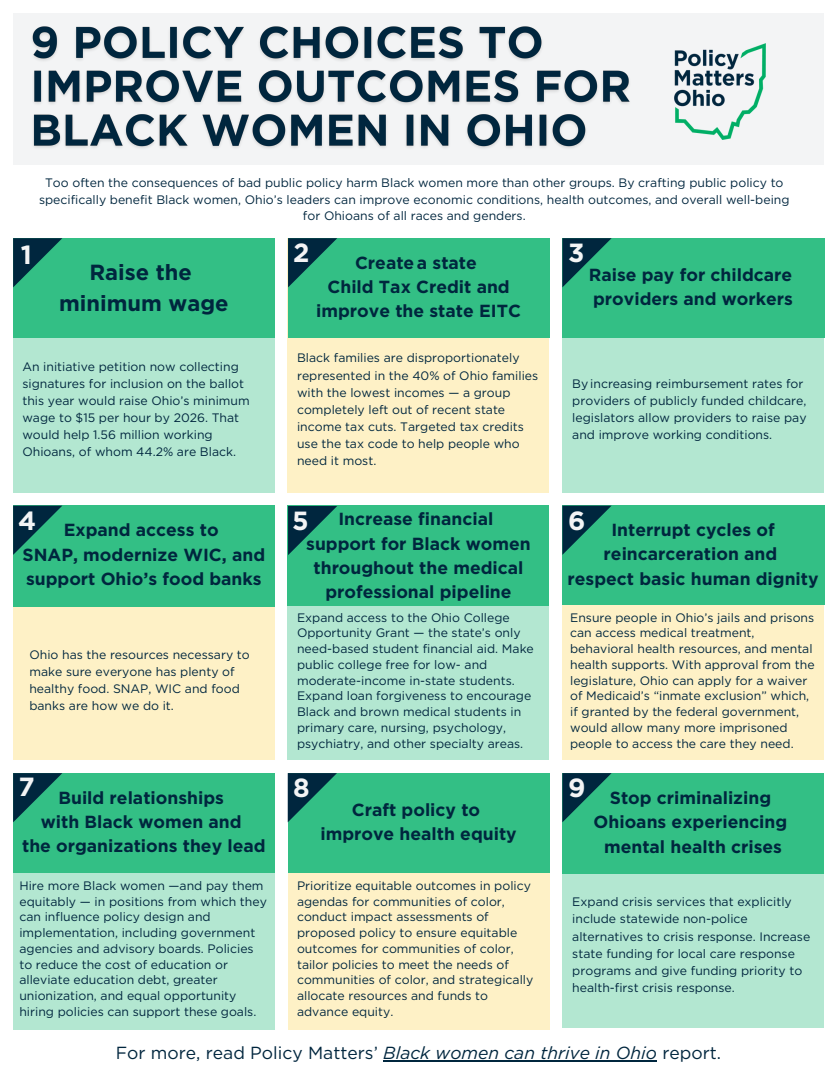
<style>
.page{position:relative;width:837px;height:1083px;background:#fff}
.page>*{position:absolute;margin:0;border:0;box-sizing:border-box;transform-origin:0 0}
.t1{font:700 26.25px "Gotham";color:#f3f4f5}
.t2{font:700 21.88px/30.2px "Gotham";color:#00263e;text-align:center}
.t3{font:700 17.5px/24.3px "Gotham";color:#00263e;text-align:center}
.t4{font:17.5px "Gotham";color:#00263e}
.t5{font:12.25px/15.8px "Gotham";color:#00263e}
.s1{font-style:italic}
</style>
<div class="page">
<div style="left:13px;top:13px;width:810px;height:152px;background:#f3f4f5"></div>
<img style="left:674px;top:43px;width:92px;height:96px">
<img style="left:32px;top:26px;width:598px;height:122px">
<div style="left:13px;top:238px;width:261px;height:254px;background:#b3e7d1"></div>
<div style="left:13px;top:238px;width:262px;height:99px;background:#33bf85"></div>
<div style="left:288px;top:238px;width:261px;height:254px;background:#fef1c6"></div>
<div style="left:562px;top:238px;width:261px;height:254px;background:#b3e7d1"></div>
<div style="left:562px;top:506px;width:261px;height:254px;background:#fef1c6"></div>
<div style="left:562px;top:506px;width:263px;height:99px;background:#33bf85"></div>
<div style="left:562px;top:773px;width:261px;height:254px;background:#b3e7d1"></div>
<div style="left:288px;top:506px;width:261px;height:254px;background:#b3e7d1"></div>
<div style="left:13px;top:506px;width:261px;height:254px;background:#fef1c6"></div>
<div style="left:13px;top:773px;width:262px;height:256px;background:#b3e7d1"></div>
<div style="left:13px;top:773px;width:262px;height:99px;background:#33bf85"></div>
<div style="left:288px;top:773px;width:261px;height:256px;background:#fef1c6"></div>
<div style="left:288px;top:238px;width:261px;height:99px;background:#33bf85"></div>
<div style="left:562px;top:238px;width:263px;height:99px;background:#33bf85"></div>
<div style="left:288px;top:506px;width:261px;height:100px;background:#33bf85"></div>
<div style="left:13px;top:506px;width:262px;height:101px;background:#33bf85"></div>
<div style="left:288px;top:773px;width:261px;height:99px;background:#33bf85"></div>
<div style="left:562px;top:773px;width:262px;height:100px;background:#33bf85"></div>
<svg style="left:13px;top:238px;width:49px;height:49px"></svg>
<svg style="left:288px;top:238px;width:49px;height:49px"></svg>
<svg style="left:562px;top:238px;width:49px;height:49px"></svg>
<svg style="left:13px;top:506px;width:49px;height:49px"></svg>
<svg style="left:288px;top:506px;width:49px;height:49px"></svg>
<svg style="left:562px;top:506px;width:49px;height:49px"></svg>
<svg style="left:562px;top:773px;width:49px;height:49px"></svg>
<svg style="left:288px;top:773px;width:49px;height:49px"></svg>
<svg style="left:13px;top:773px;width:49px;height:49px"></svg>
<hr style="left:383px;top:1060px;width:274px;height:2px;background:#00263e">
<p class="t1" style="left:21px;top:243px;width:13px">1</p>
<p class="t5" style="left:39px;top:175px;width:752px;line-height:16.4px;text-align:center">Too often the consequences of bad public policy harm Black women more than other groups. By crafting public policy to specifically benefit Black women, Ohio’s leaders can improve economic conditions, health outcomes, and overall well-being for Ohioans of all races and genders.</p>
<h2 class="t2" style="left:59px;top:257px;width:171px">Raise the minimum wage</h2>
<p class="t1" style="left:293px;top:241px;width:18px">2</p>
<p class="t1" style="left:568px;top:241px;width:18px">3</p>
<p class="t3" style="left:316px;top:250px;width:206px">Createa state<br>Child Tax Credit and improve the state EITC</p>
<p class="t3" style="left:589px;top:263px;width:206px;text-align:left">Raise pay for childcare providers and workers</p>
<p class="t5" style="left:22px;top:359px;width:229px;line-height:17.1px">An initiative petition now collecting signatures for inclusion on the ballot this year would raise Ohio’s minimum wage to $15 per hour by 2026. That would help 1.56 million working Ohioans, of whom 44.2% are Black.</p>
<p class="t5" style="left:297px;top:350px;width:243px;line-height:17.1px">Black families are disproportionately represented in the 40% of Ohio families with the lowest incomes — a group completely left out of recent state income tax cuts. Targeted tax credits use the tax code to help people who need it most.</p>
<p class="t5" style="left:572px;top:376px;width:236px;line-height:17.1px">By increasing reimbursement rates for providers of publicly funded childcare, legislators allow providers to raise pay and improve working conditions.</p>
<h3 class="t1" style="left:18px;top:509px;width:20px">4</h3>
<p class="t1" style="left:292px;top:509px;width:18px">5</p>
<p class="t1" style="left:568px;top:509px;width:19px">6</p>
<h3 class="t3" style="left:23px;top:518px;width:244px">Expand access to<br>SNAP, modernize WIC, and support Ohio’s food banks</h3>
<p class="t3" style="left:306px;top:507px;width:226px">Increase financial support for Black women throughout the medical professional pipeline</p>
<p class="t3" style="left:567px;top:518px;width:253px">Interrupt cycles of reincarceration and<br>respect basic human dignity</p>
<p class="t5" style="left:29px;top:647px;width:222px;line-height:17.1px">Ohio has the resources necessary to make sure everyone has plenty of healthy food. SNAP, WIC and food banks are how we do it.</p>
<h3 class="t5" style="left:297px;top:610px;width:238px">Expand access to the Ohio College Opportunity Grant — the state’s only need-based student financial aid. Make public college free for low- and moderate-income in-state students.<br>Expand loan forgiveness to encourage Black and brown medical students in primary care, nursing, psychology, psychiatry, and other specialty areas.</h3>
<p class="t5" style="left:570px;top:610px;width:246px">Ensure people in Ohio’s jails and prisons can access medical treatment, behavioral health resources, and mental health supports. With approval from the legislature, Ohio can apply for a waiver of Medicaid’s “inmate exclusion” which, if granted by the federal government, would allow many more imprisoned people to access the care they need.</p>
<h3 class="t1" style="left:18px;top:775px;width:18px">7</h3>
<p class="t1" style="left:293px;top:776px;width:18px">8</p>
<p class="t1" style="left:568px;top:776px;width:19px">9</p>
<p class="t3" style="left:22px;top:785px;width:245px">Build relationships<br>with Black women and<br>the organizations they lead</p>
<h3 class="t3" style="left:320px;top:797px;width:198px">Craft policy to improve health equity</h3>
<p class="t3" style="left:593px;top:785px;width:195px">Stop criminalizing<br>Ohioans experiencing mental health crises</p>
<p class="t5" style="left:19px;top:878px;width:249px">Hire more Black women —and pay them equitably — in positions from which they can influence policy design and implementation, including government agencies and advisory boards. Policies to reduce the cost of education or alleviate education debt, greater unionization, and equal opportunity hiring policies can support these goals.</p>
<p class="t5" style="left:297px;top:878px;width:238px">Prioritize equitable outcomes in policy agendas for communities of color, conduct impact assessments of proposed policy to ensure equitable outcomes for communities of color, tailor policies to meet the needs of communities of color, and strategically allocate resources and funds to advance equity.</p>
<h3 class="t5" style="left:572px;top:894px;width:239px;line-height:17.1px">Expand crisis services that explicitly include statewide non-police alternatives to crisis response. Increase state funding for local care response programs and give funding priority to health-first crisis response.</h3>
<p class="t4" style="left:116px;top:1042px;width:607px">For more, read Policy Matters’ <span class="s1">Black women can thrive in Ohio</span> report.</p>
</div>
